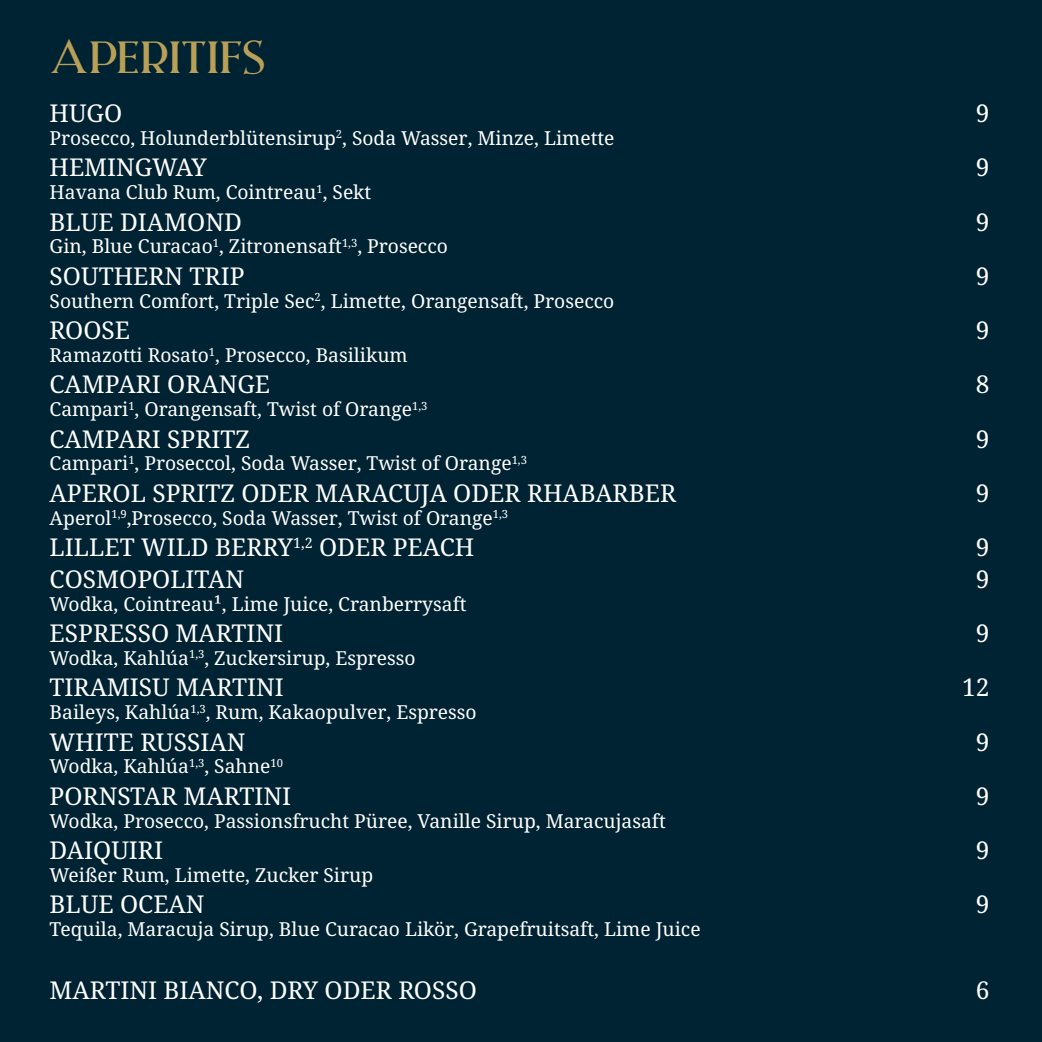
<style>
.page{position:relative;width:1042px;height:1042px;background:#002333}
.page>*{position:absolute;margin:0;border:0;box-sizing:border-box;transform-origin:0 0}
.t1{font:42px "Night Zone";letter-spacing:-.01em;color:#baa057}
.t2{font:24.5px "Noto Serif";color:#fff}
.t3{font:19.25px "Noto Serif";color:#fff}
</style>
<div class="page">
<h1 class="t1" style="left:50px;top:30px;width:217px">Aperitifs</h1>
<p class="t2" style="left:50px;top:96px;width:74px">HUGO</p>
<p class="t2" style="left:976px;top:96px;width:15px">9</p>
<p class="t3" style="left:50px;top:125px;width:566px">Prosecco, Holunderblütensirup<sup>2</sup>, Soda Wasser, Minze, Limette</p>
<p class="t2" style="left:50px;top:151px;width:159px">HEMINGWAY</p>
<p class="t2" style="left:976px;top:151px;width:15px">9</p>
<p class="t3" style="left:50px;top:179px;width:323px">Havana Club Rum, Cointreau<sup>1</sup>, Sekt</p>
<p class="t2" style="left:50px;top:205px;width:194px">BLUE DIAMOND</p>
<p class="t2" style="left:976px;top:205px;width:15px">9</p>
<p class="t3" style="left:50px;top:233px;width:400px">Gin, Blue Curacao<sup>1</sup>, Zitronensaft<sup>1,3</sup>, Prosecco</p>
<p class="t2" style="left:50px;top:259px;width:196px">SOUTHERN TRIP</p>
<p class="t2" style="left:976px;top:259px;width:15px">9</p>
<p class="t3" style="left:50px;top:287px;width:566px">Southern Comfort, Triple Sec<sup>2</sup>, Limette, Orangensaft, Prosecco</p>
<p class="t2" style="left:50px;top:313px;width:82px">ROOSE</p>
<p class="t2" style="left:976px;top:313px;width:15px">9</p>
<p class="t3" style="left:50px;top:342px;width:360px">Ramazotti Rosato<sup>1</sup>, Prosecco, Basilikum</p>
<p class="t2" style="left:50px;top:368px;width:222px">CAMPARI ORANGE</p>
<p class="t2" style="left:976px;top:368px;width:15px">8</p>
<p class="t3" style="left:50px;top:396px;width:379px">Campari<sup>1</sup>, Orangensaft, Twist of Orange<sup>1,3</sup></p>
<p class="t2" style="left:50px;top:422px;width:202px">CAMPARI SPRITZ</p>
<p class="t2" style="left:976px;top:422px;width:15px">9</p>
<p class="t3" style="left:50px;top:450px;width:479px">Campari<sup>1</sup>, Proseccol, Soda Wasser, Twist of Orange<sup>1,3</sup></p>
<p class="t2" style="left:50px;top:476px;width:628px">APEROL SPRITZ ODER MARACUJA ODER RHABARBER</p>
<p class="t2" style="left:976px;top:476px;width:15px">9</p>
<p class="t3" style="left:50px;top:504px;width:460px">Aperol<sup>1,9</sup>,Prosecco, Soda Wasser, Twist of Orange<sup>1,3</sup></p>
<p class="t2" style="left:50px;top:530px;width:426px">LILLET WILD BERRY<sup>1,2</sup> ODER PEACH</p>
<p class="t2" style="left:976px;top:530px;width:15px">9</p>
<p class="t2" style="left:50px;top:562px;width:196px">COSMOPOLITAN</p>
<p class="t2" style="left:976px;top:562px;width:15px">9</p>
<p class="t3" style="left:50px;top:590px;width:418px">Wodka, Cointreau¹, Lime Juice, Cranberrysaft</p>
<p class="t2" style="left:50px;top:616px;width:235px">ESPRESSO MARTINI</p>
<p class="t2" style="left:976px;top:616px;width:15px">9</p>
<p class="t3" style="left:50px;top:644px;width:368px">Wodka, Kahlúa<sup>1,3</sup>, Zuckersirup, Espresso</p>
<p class="t2" style="left:50px;top:670px;width:236px">TIRAMISU MARTINI</p>
<p class="t2" style="left:962px;top:670px;width:29px">12</p>
<p class="t3" style="left:50px;top:699px;width:429px">Baileys, Kahlúa<sup>1,3</sup>, Rum, Kakaopulver, Espresso</p>
<p class="t2" style="left:50px;top:725px;width:197px">WHITE RUSSIAN</p>
<p class="t2" style="left:976px;top:725px;width:15px">9</p>
<p class="t3" style="left:50px;top:753px;width:235px">Wodka, Kahlúa<sup>1,3</sup>, Sahne<sup>10</sup></p>
<p class="t2" style="left:50px;top:779px;width:243px">PORNSTAR MARTINI</p>
<p class="t2" style="left:976px;top:779px;width:15px">9</p>
<p class="t3" style="left:50px;top:807px;width:618px">Wodka, Prosecco, Passionsfrucht Püree, Vanille Sirup, Maracujasaft</p>
<p class="t2" style="left:50px;top:833px;width:115px">DAIQUIRI</p>
<p class="t2" style="left:976px;top:833px;width:15px">9</p>
<p class="t3" style="left:50px;top:861px;width:325px">Weißer Rum, Limette, Zucker Sirup</p>
<p class="t2" style="left:50px;top:887px;width:156px">BLUE OCEAN</p>
<p class="t2" style="left:976px;top:887px;width:15px">9</p>
<p class="t3" style="left:50px;top:916px;width:652px">Tequila, Maracuja Sirup, Blue Curacao Likör, Grapefruitsaft, Lime Juice</p>
<p class="t2" style="left:50px;top:973px;width:429px">MARTINI BIANCO, DRY ODER ROSSO</p>
<p class="t2" style="left:976px;top:973px;width:15px">6</p>
</div>
